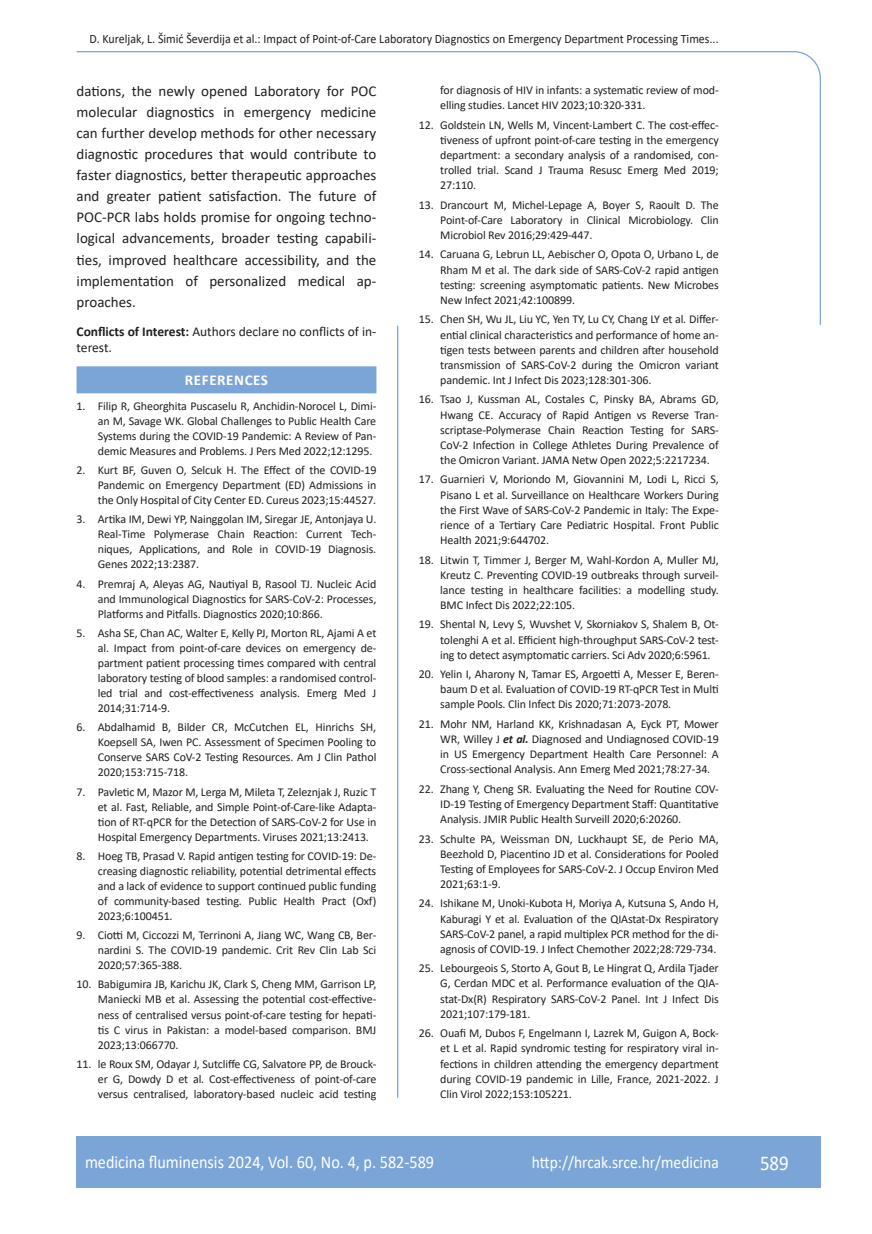
<style>
.page{position:relative;width:872px;height:1234px;background:#fff}
.page>*{position:absolute;margin:0;border:0;box-sizing:border-box;transform-origin:0 0}
.t1{font:21px "Calibri";color:#fff;scale:.9 1}
.t2{font:18px "Calibri";color:#fff;scale:.9 1}
.t3{font:17.25px "Calibri";color:#fff;scale:.9 1}
.osnovni_tekst{font:15px/21px "Calibri";color:#231f20;text-align:justify}
.naslov_ruler{font:700 15px "Calibri";letter-spacing:.04em;color:#fff}
.izjava{font:13.5px/16.5px "Calibri";color:#231f20}
.glava{font:12.75px "Calibri";color:#231f20;scale:.94 1}
.literatura{font:12px/15.1px "Calibri";letter-spacing:-.01em;color:#231f20;text-align:justify}
.s1{font-weight:700}
.s2{font-style:italic}
.s3{font-weight:700;font-style:italic}
</style>
<div class="page">
<svg style="left:76px;top:51px;width:745px;height:275px"></svg>
<hr style="left:397px;top:325px;width:1px;height:772px;background:#7ca5d7">
<div style="left:77px;top:1135px;width:744px;height:51px;background:#7ca5d7"></div>
<div style="left:77px;top:366px;width:299px;height:27px;background:#7ca5d7"></div>
<p class="glava" style="left:90px;top:29px;width:670px">D. Kureljak, L. Šimić Ševerdija et al.: Impact of Point-of-Care Laboratory Diagnostics on Emergency Department Processing Times...</p>
<p class="osnovni_tekst" style="left:77px;top:80px;width:301px">dations, the newly opened Laboratory for POC molecular diagnostics in emergency medicine can further develop methods for other necessary diagnostic procedures that would contribute to faster diagnostics, better therapeutic approaches and greater patient satisfaction. The future of POC-PCR labs holds promise for ongoing techno&shy;logical advancements, broader testing capabili&shy;ties, improved healthcare accessibility, and the implementation of personalized medical ap&shy;proaches.</p>
<p class="izjava" style="left:77px;top:323px;width:301px"><span class="s1">Conflicts of Interest:</span> Authors declare no conflicts of in&shy;terest.</p>
<p class="naslov_ruler" style="left:185px;top:369px;width:85px">REFERENCES</p>
<p class="literatura" style="left:98px;top:398px;width:280px;text-indent:-21px">1. Filip R, Gheorghita Puscaselu R, Anchidin-Norocel L, Dimi&shy;an M, Savage WK. Global Challenges to Public Health Care Systems during the COVID-19 Pandemic: A Review of Pan&shy;demic Measures and Problems. J Pers Med 2022;12:1295.</p>
<p class="literatura" style="left:98px;top:462px;width:280px;text-indent:-21px">2. Kurt BF, Guven O, Selcuk H. The Effect of the COVID-19<br>Pandemic on Emergency Department (ED) Admissions in the Only Hospital of City Center ED. Cureus 2023;15:44527.</p>
<p class="literatura" style="left:98px;top:511px;width:280px;text-indent:-21px">3. Artika IM, Dewi YP, Nainggolan IM, Siregar JE, Antonjaya U.<br>Real-Time Polymerase Chain Reaction: Current Tech&shy;niques, Applications, and Role in COVID-19 Diagnosis.<br>Genes 2022;13:2387.</p>
<p class="literatura" style="left:98px;top:575px;width:280px;text-indent:-21px">4. Premraj A, Aleyas AG, Nautiyal B, Rasool TJ. Nucleic Acid and Immunological Diagnostics for SARS-CoV-2: Processes, Platforms and Pitfalls. Diagnostics 2020;10:866.</p>
<p class="literatura" style="left:98px;top:625px;width:280px;text-indent:-21px">5. Asha SE, Chan AC, Walter E, Kelly PJ, Morton RL, Ajami A et al. Impact from point-of-care devices on emergency de&shy;partment patient processing times compared with central laboratory testing of blood samples: a randomised control&shy;led trial and cost-effectiveness analysis. Emerg Med J 2014;31:714-9.</p>
<p class="literatura" style="left:98px;top:719px;width:280px;text-indent:-21px">6. Abdalhamid B, Bilder CR, McCutchen EL, Hinrichs SH, Koepsell SA, Iwen PC. Assessment of Specimen Pooling to Conserve SARS CoV-2 Testing Resources. Am J Clin Pathol 2020;153:715-718.</p>
<p class="literatura" style="left:98px;top:783px;width:280px;text-indent:-21px">7. Pavletic M, Mazor M, Lerga M, Mileta T, Zeleznjak J, Ruzic T et al. Fast, Reliable, and Simple Point-of-Care-like Adapta&shy;tion of RT-qPCR for the Detection of SARS-CoV-2 for Use in Hospital Emergency Departments. Viruses 2021;13:2413.</p>
<p class="literatura" style="left:98px;top:847px;width:280px;text-indent:-21px">8. Hoeg TB, Prasad V. Rapid antigen testing for COVID-19: De&shy;creasing diagnostic reliability, potential detrimental effects and a lack of evidence to support continued public funding of community-based testing. Public Health Pract (Oxf)<br>2023;6:100451.</p>
<p class="literatura" style="left:98px;top:927px;width:280px;text-indent:-21px">9. Ciotti M, Ciccozzi M, Terrinoni A, Jiang WC, Wang CB, Ber&shy;nardini S. The COVID-19 pandemic. Crit Rev Clin Lab Sci 2020;57:365-388.</p>
<p class="literatura" style="left:98px;top:976px;width:280px;text-indent:-21px">10. Babigumira JB, Karichu JK, Clark S, Cheng MM, Garrison LP, Maniecki MB et al. Assessing the potential cost-effective&shy;ness of centralised versus point-of-care testing for hepati&shy;tis C virus in Pakistan: a model-based comparison. BMJ 2023;13:066770.</p>
<p class="literatura" style="left:98px;top:1055px;width:280px;text-indent:-21px">11. le Roux SM, Odayar J, Sutcliffe CG, Salvatore PP, de Brouck&shy;er G, Dowdy D et al<span class="s2">.</span> Cost-effectiveness of point-of-care versus centralised, laboratory-based nucleic acid testing</p>
<p class="literatura" style="left:440px;top:82px;width:280px">for diagnosis of HIV in infants: a systematic review of mod&shy;elling studies. Lancet HIV 2023;10:320-331.</p>
<p class="literatura" style="left:440px;top:117px;width:280px;text-indent:-21px">12. Goldstein LN, Wells M, Vincent-Lambert C. The cost-effec&shy;tiveness of upfront point-of-care testing in the emergency department: a secondary analysis of a randomised, con&shy;trolled trial. Scand J Trauma Resusc Emerg Med 2019; 27:110.</p>
<p class="literatura" style="left:440px;top:197px;width:280px;text-indent:-21px">13. Drancourt M, Michel-Lepage A, Boyer S, Raoult D. The Point-of-Care Laboratory in Clinical Microbiology. Clin Microbiol Rev 2016;29:429-447.</p>
<p class="literatura" style="left:440px;top:246px;width:280px;text-indent:-21px">14. Caruana G, Lebrun LL, Aebischer O, Opota O, Urbano L, de Rham M et al. The dark side of SARS-CoV-2 rapid antigen testing: screening asymptomatic patients. New Microbes New Infect 2021;42:100899.</p>
<p class="literatura" style="left:440px;top:311px;width:280px;text-indent:-21px">15. Chen SH, Wu JL, Liu YC, Yen TY, Lu CY, Chang LY et al<span class="s2">.</span> Differ&shy;ential clinical characteristics and performance of home an&shy;tigen tests between parents and children after household transmission of SARS-CoV-2 during the Omicron variant pandemic. Int J Infect Dis 2023;128:301-306.</p>
<p class="literatura" style="left:440px;top:391px;width:280px;text-indent:-21px">16. Tsao J, Kussman AL, Costales C, Pinsky BA, Abrams GD, Hwang CE. Accuracy of Rapid Antigen vs Reverse Tran&shy;scriptase-Polymerase Chain Reaction Testing for SARS-CoV-2 Infection in College Athletes During Prevalence of the Omicron Variant. JAMA Netw Open 2022;5:2217234.</p>
<p class="literatura" style="left:440px;top:471px;width:280px;text-indent:-21px">17. Guarnieri V, Moriondo M, Giovannini M, Lodi L, Ricci S, Pisano L et al. Surveillance on Healthcare Workers During the First Wave of SARS-CoV-2 Pandemic in Italy: The Expe&shy;rience of a Tertiary Care Pediatric Hospital. Front Public Health 2021;9:644702.</p>
<p class="literatura" style="left:440px;top:551px;width:280px;text-indent:-21px">18. Litwin T, Timmer J, Berger M, Wahl-Kordon A, Muller MJ, Kreutz C. Preventing COVID-19 outbreaks through surveil&shy;lance testing in healthcare facilities: a modelling study.<br>BMC Infect Dis 2022;22:105.</p>
<p class="literatura" style="left:440px;top:616px;width:280px;text-indent:-21px">19. Shental N, Levy S, Wuvshet V, Skorniakov S, Shalem B, Ot&shy;tolenghi A et al. Efficient high-throughput SARS-CoV-2 test&shy;ing to detect asymptomatic carriers. Sci Adv 2020;6:5961.</p>
<p class="literatura" style="left:440px;top:666px;width:280px;text-indent:-21px">20. Yelin I, Aharony N, Tamar ES, Argoetti A, Messer E, Beren&shy;baum D et al. Evaluation of COVID-19 RT-qPCR Test in Multi sample Pools. Clin Infect Dis 2020;71:2073-2078.</p>
<p class="literatura" style="left:440px;top:715px;width:280px;text-indent:-21px">21. Mohr NM, Harland KK, Krishnadasan A, Eyck PT, Mower WR, Willey J <span class="s3">et al.</span> Diagnosed and Undiagnosed COVID-19 in US Emergency Department Health Care Personnel: A Cross-sectional Analysis. Ann Emerg Med 2021;78:27-34.</p>
<p class="literatura" style="left:440px;top:780px;width:280px;text-indent:-21px">22. Zhang Y, Cheng SR. Evaluating the Need for Routine COV-ID-19 Testing of Emergency Department Staff: Quantitative Analysis. JMIR Public Health Surveill 2020;6:20260.</p>
<p class="literatura" style="left:440px;top:830px;width:280px;text-indent:-21px">23. Schulte PA, Weissman DN, Luckhaupt SE, de Perio MA, Beezhold D, Piacentino JD et al. Considerations for Pooled Testing of Employees for SARS-CoV-2. J Occup Environ Med 2021;63:1-9.</p>
<p class="literatura" style="left:440px;top:895px;width:280px;text-indent:-21px">24. Ishikane M, Unoki-Kubota H, Moriya A, Kutsuna S, Ando H, Kaburagi Y et al. Evaluation of the QIAstat-Dx Respiratory SARS-CoV-2 panel, a rapid multiplex PCR method for the di&shy;agnosis of COVID-19. J Infect Chemother 2022;28:729-734.</p>
<p class="literatura" style="left:440px;top:960px;width:280px;text-indent:-21px">25. Lebourgeois S, Storto A, Gout B, Le Hingrat Q, Ardila Tjader G, Cerdan MDC et al. Performance evaluation of the QIA&shy;stat-Dx(R) Respiratory SARS-CoV-2 Panel. Int J Infect Dis 2021;107:179-181.</p>
<p class="literatura" style="left:440px;top:1025px;width:280px;text-indent:-21px">26. Ouafi M, Dubos F, Engelmann I, Lazrek M, Guigon A, Bock&shy;et L et al. Rapid syndromic testing for respiratory viral in&shy;fections in children attending the emergency department during COVID-19 pandemic in Lille, France, 2021-2022. J Clin Virol 2022;153:105221.</p>
<p class="t2" style="left:85px;top:1149px;width:389px">medicina fluminensis 2024, Vol. 60, No. 4, p. 582-589</p>
<p class="t3" style="left:532px;top:1150px;width:209px">http://hrcak.srce.hr/medicina</p>
<p class="t1" style="left:760px;top:1147px;width:33px">589</p>
</div>
